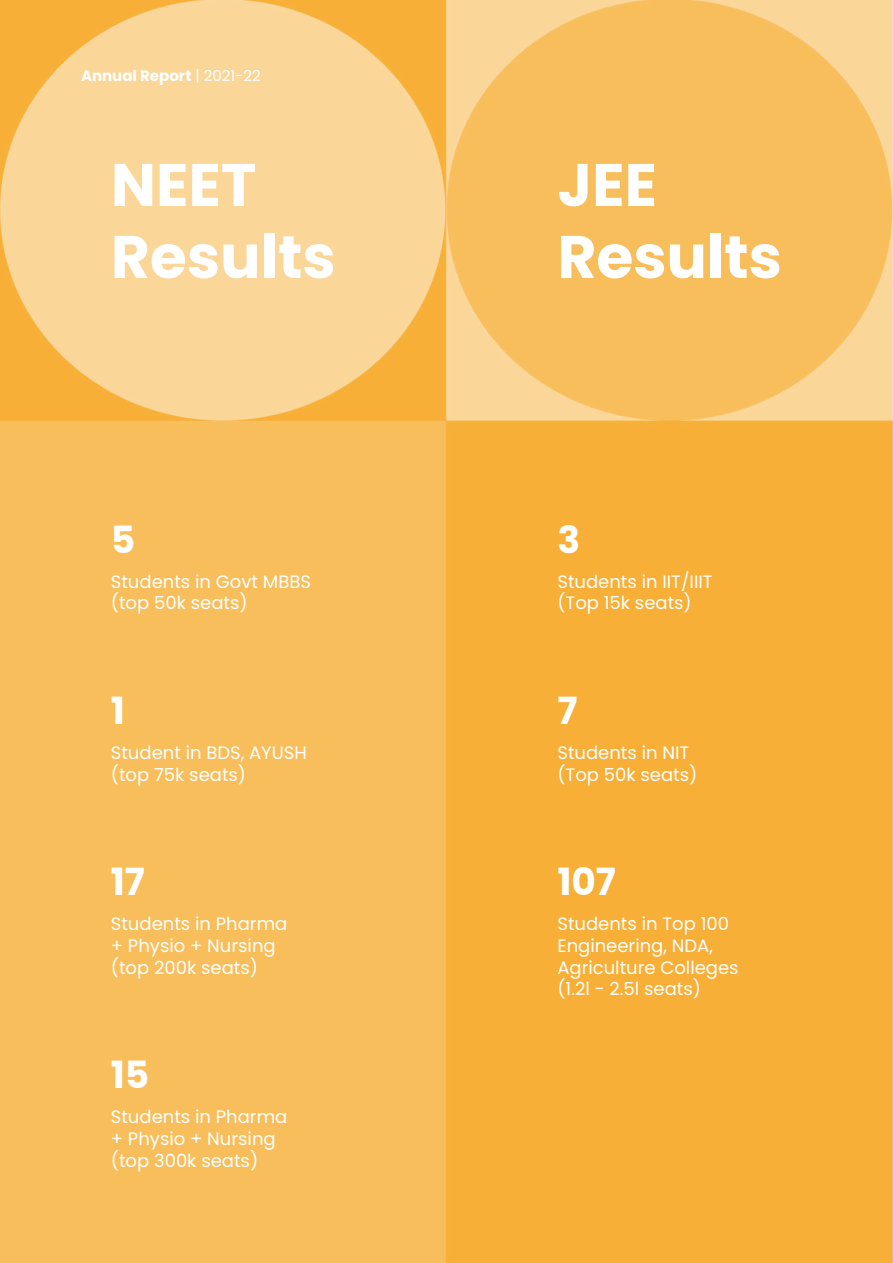
<style>
.page{position:relative;width:893px;height:1263px;background:#fff}
.page>*{position:absolute;margin:0;border:0;box-sizing:border-box;transform-origin:0 0}
.t1{font:700 60px/72px "Poppins";color:#fff}
.t2{font:700 37.5px "Poppins";color:#fff}
.t3{font:18px/21.6px "Poppins";color:#fff}
.t4{font:700 15px "Poppins";color:#fff}
.s1{font-weight:400}
</style>
<div class="page">
<img style="left:0;top:0;width:893px;height:1263px">
<p class="t4" style="left:81px;top:67px;width:181px">Annual Report <span class="s1">| 2021-22</span></p>
<h1 class="t1" style="left:111px;top:149px;width:226px">NEET<br>Results</h1>
<h1 class="t1" style="left:557px;top:149px;width:226px">JEE<br>Results</h1>
<h2 class="t2" style="left:111px;top:518px;width:26px">5</h2>
<h2 class="t2" style="left:557px;top:518px;width:24px">3</h2>
<p class="t3" style="left:111px;top:571px;width:202px">Students in Govt MBBS (top 50k seats)</p>
<p class="t3" style="left:557px;top:571px;width:157px">Students in IIT/IIIT (Top 15k seats)</p>
<h2 class="t2" style="left:111px;top:689px;width:16px">1</h2>
<h2 class="t2" style="left:557px;top:689px;width:22px">7</h2>
<p class="t3" style="left:111px;top:742px;width:198px">Student in BDS, AYUSH (top 75k seats)</p>
<p class="t3" style="left:557px;top:742px;width:141px">Students in NIT (Top 50k seats)</p>
<h2 class="t2" style="left:111px;top:860px;width:36px">17</h2>
<h2 class="t2" style="left:557px;top:860px;width:60px">107</h2>
<p class="t3" style="left:111px;top:913px;width:178px">Students in Pharma + Physio + Nursing (top 200k seats)</p>
<p class="t3" style="left:557px;top:913px;width:183px">Students in Top 100<br>Engineering, NDA,<br>Agriculture Colleges (1.2l - 2.5l seats)</p>
<h2 class="t2" style="left:111px;top:1053px;width:40px">15</h2>
<p class="t3" style="left:111px;top:1106px;width:178px">Students in Pharma + Physio + Nursing (top 300k seats)</p>
</div>
